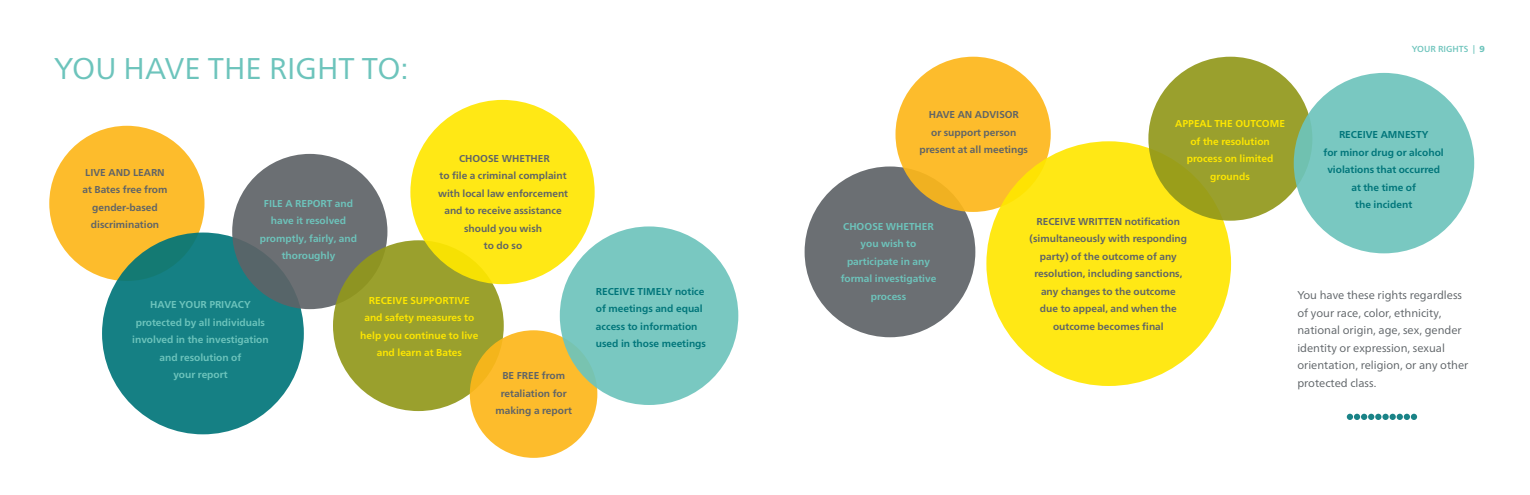
<style>
.page{position:relative;width:1530px;height:495px;background:#fff}
.page>*{position:absolute;margin:0;border:0;box-sizing:border-box;transform-origin:0 0}
.t1{font:30px "Frutiger Neue LT Pro";color:#6dc4bc}
.t2{font:11.25px/17.5px "Frutiger Neue LT Pro";color:#5e6367}
.t3{font:700 10px/17.5px "Frutiger Neue LT Pro";color:#5e6367;text-align:center}
.t4{font:700 10px/17.5px "Frutiger Neue LT Pro";color:#6dc4bc;text-align:center}
.t5{font:700 10px/17.5px "Frutiger Neue LT Pro";color:#00757a}
.t6{font:700 10px/17.5px "Frutiger Neue LT Pro";color:#ffe700;text-align:center}
.t7{font:500 8.75px "Frutiger Neue LT Pro";color:#6dc4bc}
.s1{font-weight:900}
</style>
<div class="page">
<div style="left:49px;top:126px;width:156px;height:155px;background:#fdbc2c;border-radius:50%"></div>
<div style="left:102px;top:233px;width:202px;height:201px;background:linear-gradient(to bottom,#157e7f,#168186);border-radius:50%"></div>
<svg style="left:232px;top:154px;width:155px;height:155px;background:#686e72"></svg>
<div style="left:333px;top:240px;width:171px;height:171px;background:#9aa02d;border-radius:50%"></div>
<div style="left:410px;top:100px;width:185px;height:184px;background:#ffe815;border-radius:50%"></div>
<div style="left:470px;top:330px;width:127px;height:128px;background:#fdbc2c;border-radius:50%"></div>
<div style="left:560px;top:226px;width:178px;height:179px;background:#79c8c1;border-radius:50%"></div>
<div style="left:805px;top:166px;width:170px;height:171px;background:#6b6f73;border-radius:50%"></div>
<div style="left:896px;top:57px;width:155px;height:155px;background:#fdbc2c;border-radius:50%"></div>
<div style="left:986px;top:141px;width:245px;height:245px;background:#ffe815;border-radius:50%"></div>
<svg style="left:1148px;top:57px;width:164px;height:164px;background:#9aa02b"></svg>
<div style="left:1294px;top:73px;width:180px;height:180px;background:#79c8c1;border-radius:50%"></div>
<svg style="left:1390px;top:414px;width:27px;height:6px"></svg>
<div style="left:1382px;top:414px;width:7px;height:6px;background:#1a8387;border-radius:50%"></div>
<svg style="left:1347px;top:414px;width:34px;height:6px"></svg>
<h1 class="t1" style="left:54px;top:51px;width:356px">YOU HAVE THE RIGHT TO:</h1>
<p class="t3" style="left:83px;top:164px;width:86px">LIVE AND LEARN at Bates free from gender-based discrimination</p>
<p class="t4" style="left:260px;top:194px;width:99px">FILE A REPORT and have it resolved promptly, fairly, and thoroughly</p>
<p class="t3" style="left:438px;top:149px;width:132px">CHOOSE WHETHER<br>to file a criminal complaint with local law enforcement and to receive assistance should you wish<br>to do so</p>
<p class="t4" style="left:132px;top:296px;width:138px">HAVE YOUR PRIVACY protected by all individuals involved in the investigation and resolution of<br>your report</p>
<p class="t6" style="left:360px;top:291px;width:120px">RECEIVE SUPPORTIVE and safety measures to help you continue to live and learn at Bates</p>
<p class="t3" style="left:496px;top:367px;width:78px">BE FREE from retaliation for making a report</p>
<p class="t5" style="left:596px;top:282px;width:112px">RECEIVE TIMELY notice of meetings and equal access to information used in those meetings</p>
<p class="t3" style="left:919px;top:106px;width:110px">HAVE AN ADVISOR<br>or support person present at all meetings</p>
<p class="t7" style="left:1412px;top:43px;width:75px">YOUR RIGHTS | <span class="s1">9</span></p>
<p class="t6" style="left:1175px;top:115px;width:111px">APPEAL THE OUTCOME of the resolution process on limited grounds</p>
<p class="t5" style="left:1324px;top:126px;width:122px;text-align:center">RECEIVE AMNESTY<br>for minor drug or alcohol violations that occurred at the time of<br>the incident</p>
<p class="t4" style="left:841px;top:218px;width:97px">CHOOSE WHETHER you wish to participate in any formal investigative process</p>
<p class="t3" style="left:1030px;top:212px;width:159px">RECEIVE WRITTEN notification (simultaneously with responding party) of the outcome of any resolution, including sanctions, any changes to the outcome<br>due to appeal, and when the outcome becomes final</p>
<p class="t2" style="left:1297px;top:286px;width:173px">You have these rights regardless of your race, color, ethnicity, national origin, age, sex, gender identity or expression, sexual orientation, religion, or any other protected class.</p>
</div>
